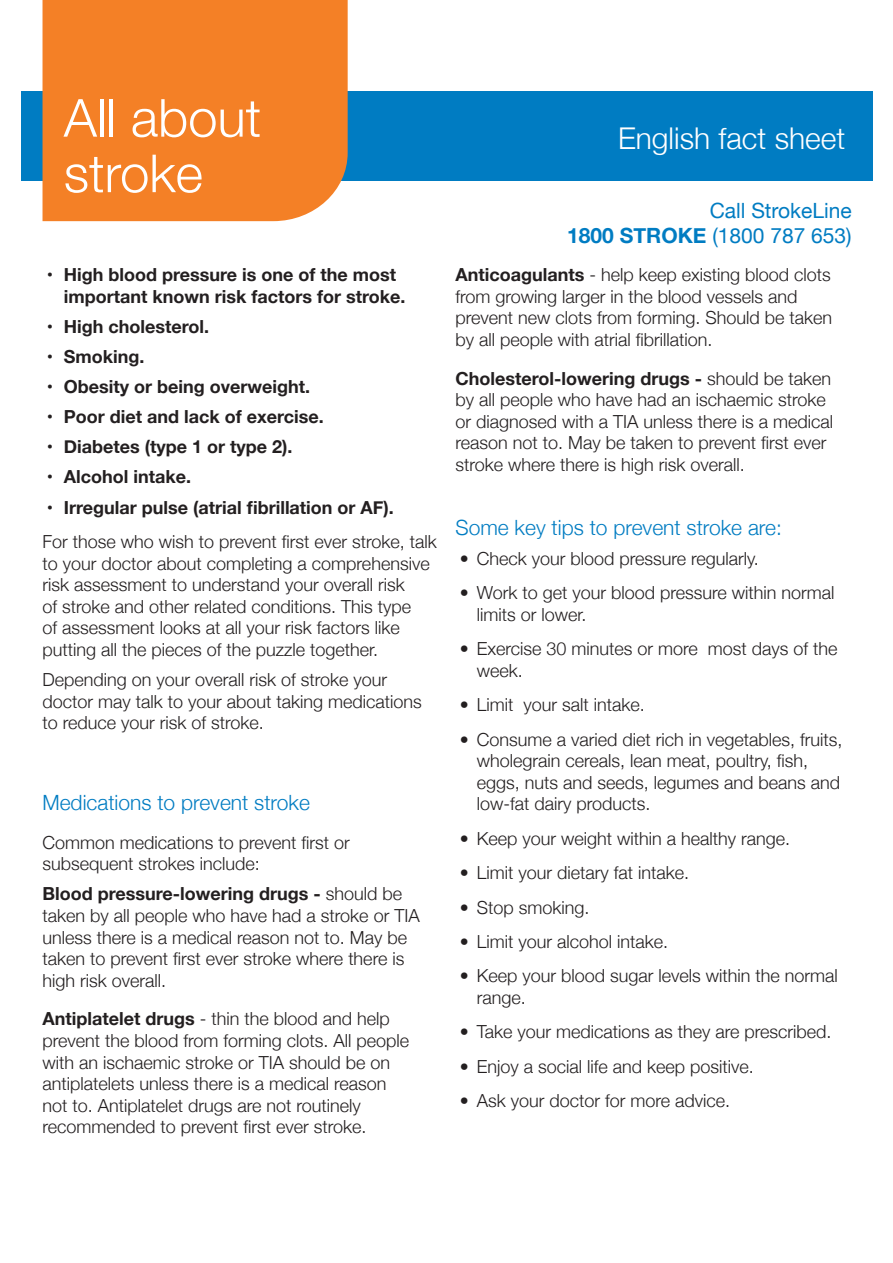
<style>
.page{position:relative;width:893px;height:1263px;background:#fff}
.page>*{position:absolute;margin:0;border:0;box-sizing:border-box;transform-origin:0 0}
.t1{font:300 52.5px/55.5px "Helvetica Neue";color:#fff}
.t2{font:300 30px "Helvetica Neue";color:#fff}
.Sub_head_blue_14{font:300 21px "Helvetica Neue";color:#007cc2}
.t3{font:21px/25.2px "Helvetica Neue";color:#007cc2;text-align:right}
.t4{font:300 18px/21.6px "Helvetica Neue";color:#231f20}
.t5{font:700 18px/21.6px "Helvetica Neue";color:#231f20}
.s1{font-weight:700}
</style>
<div class="page">
<div style="left:21px;top:91px;width:852px;height:90px;background:#007cc2"></div>
<div style="left:43px;top:0;width:305px;height:221px;background:#f48026"></div>
<h1 class="t1" style="left:64px;top:87px;width:199px">All about stroke</h1>
<p class="t5" style="left:64px;top:264px;width:343px;text-indent:-17px">• High blood pressure is one of the most important known risk factors for stroke.</p>
<p class="t5" style="left:47px;top:316px;width:164px">• High cholesterol.</p>
<p class="t5" style="left:47px;top:346px;width:99px">• Smoking.</p>
<p class="t5" style="left:47px;top:376px;width:265px">• Obesity or being overweight.</p>
<p class="t5" style="left:47px;top:406px;width:278px">• Poor diet and lack of exercise.</p>
<p class="t5" style="left:47px;top:437px;width:247px">• Diabetes (type 1 or type 2).</p>
<p class="t5" style="left:47px;top:467px;width:146px">• Alcohol intake.</p>
<p class="t5" style="left:47px;top:497px;width:349px">• Irregular pulse (atrial fibrillation or AF).</p>
<p class="t4" style="left:43px;top:530px;width:396px">For those who wish to prevent first ever stroke, talk to your doctor about completing a comprehensive risk assessment to understand your overall risk<br>of stroke and other related conditions. This type<br>of assessment looks at all your risk factors like putting all the pieces of the puzzle together.</p>
<p class="t4" style="left:43px;top:668px;width:381px">Depending on your overall risk of stroke your doctor may talk to your about taking medications to reduce your risk of stroke.</p>
<p class="Sub_head_blue_14" style="left:43px;top:786px;width:269px">Medications to prevent stroke</p>
<p class="t4" style="left:43px;top:830px;width:309px">Common medications to prevent first or</p>
<p class="t4" style="left:43px;top:852px;width:219px">subsequent strokes include:</p>
<p class="t4" style="left:43px;top:882px;width:379px"><span class="s1">Blood pressure-lowering drugs -</span> should be taken by all people who have had a stroke or TIA unless there is a medical reason not to. May be taken to prevent first ever stroke where there is high risk overall.</p>
<p class="t4" style="left:43px;top:1007px;width:368px"><span class="s1">Antiplatelet drugs</span> - thin the blood and help prevent the blood from forming clots. All people with an ischaemic stroke or TIA should be on antiplatelets unless there is a medical reason not to. Antiplatelet drugs are not routinely recommended to prevent first ever stroke.</p>
<h2 class="t2" style="left:618px;top:114px;width:229px">English fact sheet</h2>
<p class="t3" style="left:567px;top:199px;width:286px">Call StrokeLine<br><span class="s1">1800 STROKE</span> (1800 787 653)</p>
<p class="t4" style="left:455px;top:263px;width:378px"><span class="s1">Anticoagulants</span> - help keep existing blood clots from growing larger in the blood vessels and prevent new clots from forming. Should be taken by all people with atrial fibrillation.</p>
<p class="t4" style="left:455px;top:366px;width:379px"><span class="s1">Cholesterol-lowering drugs -</span> should be taken by all people who have had an ischaemic stroke or diagnosed with a TIA unless there is a medical reason not to. May be taken to prevent first ever stroke where there is high risk overall.</p>
<p class="Sub_head_blue_14" style="left:455px;top:510px;width:328px">Some key tips to prevent stroke are:</p>
<p class="t4" style="left:460px;top:547px;width:301px">• Check your blood pressure regularly.</p>
<p class="t4" style="left:477px;top:581px;width:359px;text-indent:-17px">• Work to get your blood pressure within normal limits or lower.</p>
<p class="t4" style="left:477px;top:637px;width:362px;text-indent:-17px">• Exercise 30 minutes or more most days of the week.</p>
<p class="t4" style="left:460px;top:693px;width:187px">• Limit your salt intake.</p>
<p class="t4" style="left:477px;top:727px;width:367px;text-indent:-17px">• Consume a varied diet rich in vegetables, fruits, wholegrain cereals, lean meat, poultry, fish, eggs, nuts and seeds, legumes and beans and low-fat dairy products.</p>
<p class="t4" style="left:460px;top:826px;width:332px">• Keep your weight within a healthy range.</p>
<p class="t4" style="left:460px;top:861px;width:231px">• Limit your dietary fat intake.</p>
<p class="t4" style="left:460px;top:895px;width:131px">• Stop smoking.</p>
<p class="t4" style="left:460px;top:930px;width:210px">• Limit your alcohol intake.</p>
<p class="t4" style="left:477px;top:964px;width:363px;text-indent:-17px">• Keep your blood sugar levels within the normal range.</p>
<p class="t4" style="left:460px;top:1020px;width:373px">• Take your medications as they are prescribed.</p>
<p class="t4" style="left:460px;top:1054px;width:296px">• Enjoy a social life and keep positive.</p>
<p class="t4" style="left:460px;top:1089px;width:272px">• Ask your doctor for more advice.</p>
</div>
